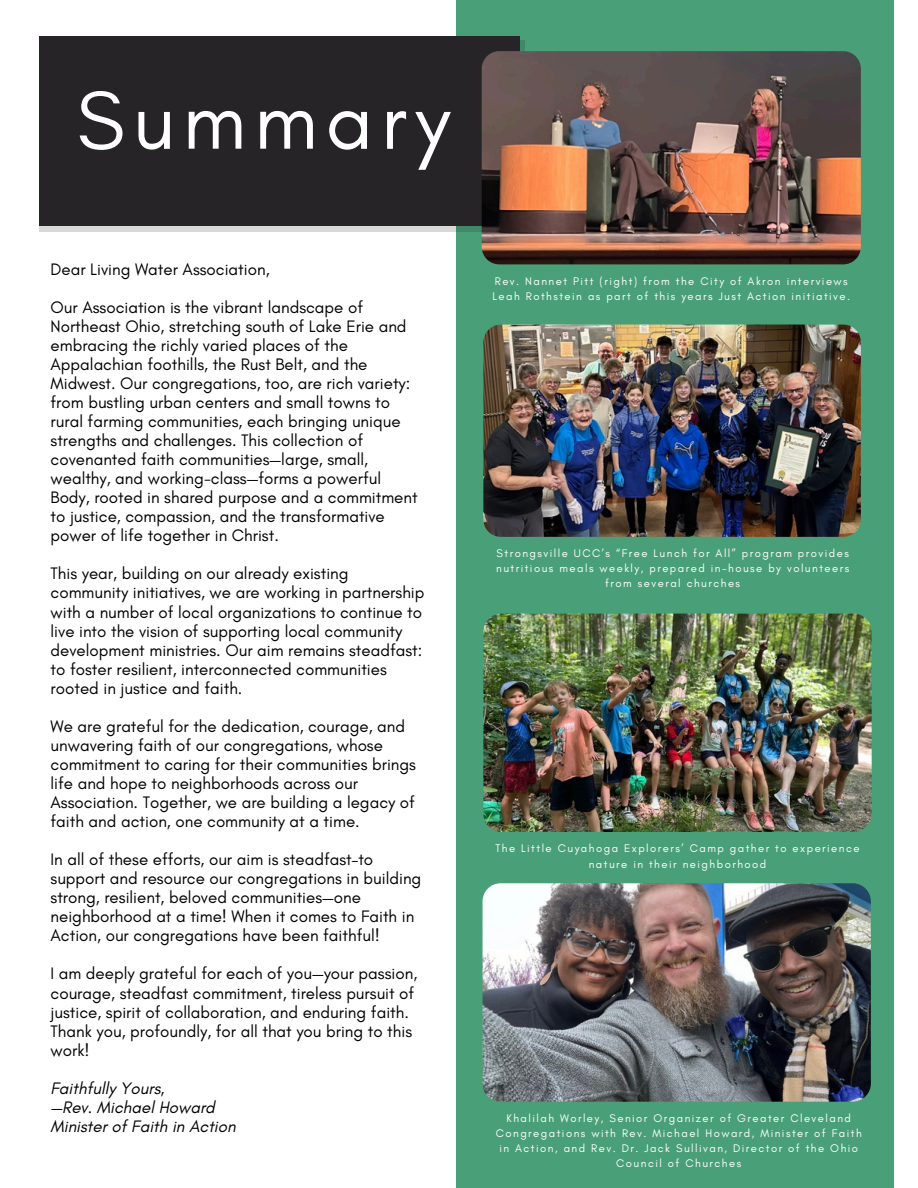
<style>
.page{position:relative;width:918px;height:1188px;background:#fff}
.page>*{position:absolute;margin:0;border:0;box-sizing:border-box;transform-origin:0 0}
.t1{font:83.85px "Glacial Indifference";letter-spacing:.09em;color:#fff}
.t2{font:16.95px/19px "Glacial Indifference";color:#000}
.t3{font:italic 16.95px/19px "Glacial Indifference";color:#000}
.t4{font:11.25px/15px "Glacial Indifference";letter-spacing:.13em;color:#fffefe;text-align:center}
</style>
<div class="page">
<div style="left:456px;top:0;width:438px;height:1188px;background:#49a078"></div>
<svg style="left:39px;top:41px;width:486px;height:190px;background:#b1b5b4"></svg>
<div style="left:39px;top:36px;width:481px;height:189px;background:#272428"></div>
<img style="left:482px;top:51px;width:379px;height:213px;border-radius:18px">
<img style="left:483px;top:325px;width:378px;height:212px;border-radius:18px">
<img style="left:483px;top:614px;width:389px;height:218px;border-radius:18px">
<img style="left:483px;top:883px;width:388px;height:219px;border-radius:18px">
<h1 class="t1" style="left:77px;top:69px;width:375px">Summary</h1>
<p class="t2" style="left:51px;top:259px;width:221px">Dear Living Water Association,</p>
<p class="t2" style="left:51px;top:297px;width:369px">Our Association is the vibrant landscape of Northeast Ohio, stretching south of Lake Erie and embracing the richly varied places of the Appalachian foothills, the Rust Belt, and the Midwest. Our congregations, too, are rich variety: from bustling urban centers and small towns to rural farming communities, each bringing unique strengths and challenges. This collection of covenanted faith communities—large, small, wealthy, and working-class—forms a powerful Body, rooted in shared purpose and a commitment to justice, compassion, and the transformative power of life together in Christ.</p>
<p class="t2" style="left:51px;top:564px;width:375px">This year, building on our already existing community initiatives, we are working in partnership with a number of local organizations to continue to live into the vision of supporting local community development ministries. Our aim remains steadfast: to foster resilient, interconnected communities rooted in justice and faith.</p>
<p class="t2" style="left:51px;top:716px;width:367px">We are grateful for the dedication, courage, and unwavering faith of our congregations, whose commitment to caring for their communities brings life and hope to neighborhoods across our Association. Together, we are building a legacy of faith and action, one community at a time.</p>
<p class="t2" style="left:51px;top:850px;width:372px">In all of these efforts, our aim is steadfast–to support and resource our congregations in building strong, resilient, beloved communities—one neighborhood at a time! When it comes to Faith in Action, our congregations have been faithful!</p>
<p class="t2" style="left:51px;top:964px;width:368px">I am deeply grateful for each of you—your passion, courage, steadfast commitment, tireless pursuit of justice, spirit of collaboration, and enduring faith.<br>Thank you, profoundly, for all that you bring to this work!</p>
<p class="t3" style="left:51px;top:1078px;width:187px">Faithfully Yours,<br>—Rev. Michael Howard<br>Minister of Faith in Action</p>
<p class="t4" style="left:492px;top:274px;width:359px;text-align:left">Rev. Nannet Pitt (right) from the City of Akron interviews<br>Leah Rothstein as part of this years Just Action initiative.</p>
<p class="t4" style="left:496px;top:546px;width:355px">Strongsville UCC’s “Free Lunch for All” program provides nutritious meals weekly, prepared in-house by volunteers from several churches</p>
<p class="t4" style="left:495px;top:841px;width:366px">The Little Cuyahoga Explorers’ Camp gather to experience nature in their neighborhood</p>
<p class="t4" style="left:496px;top:1111px;width:368px">Khalilah Worley, Senior Organizer of Greater Cleveland Congregations with Rev. Michael Howard, Minister of Faith in Action, and Rev. Dr. Jack Sullivan, Director of the Ohio Council of Churches</p>
</div>
